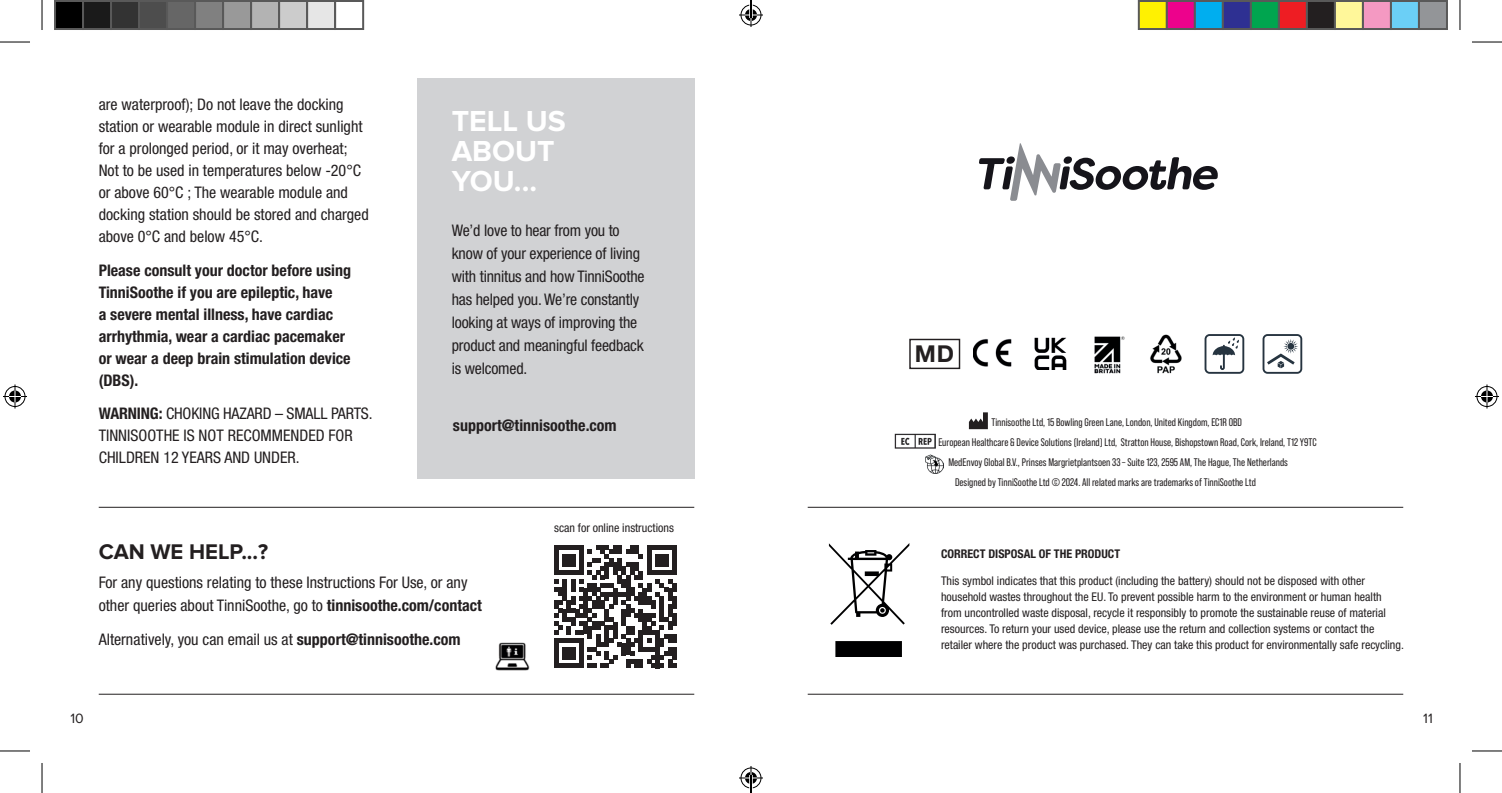
<style>
.page{position:relative;width:1502px;height:793px;background:#fff}
.page>*{position:absolute;margin:0;border:0;box-sizing:border-box;transform-origin:0 0}
.t1{font:700 30px/30px "Proxima Nova";color:#fff}
.t2{font:700 23.2px "Helvetica Neue LT Pro";color:#231f20}
.t3{font:700 22px "Proxima Nova";color:#231f20}
.t4{font:condensed 16px/22px "Helvetica Neue LT Std";color:#231f20}
.t5{font:700 condensed 16px/22px "Helvetica Neue LT Std";color:#231f20}
.t6{font:14px "Proxima Nova";color:#231f20}
.t7{font:condensed 12px/16px "Helvetica Neue LT Std";color:#231f20}
.t8{font:700 condensed 12px "Helvetica Neue LT Std";color:#231f20}
.t9{font:11px "Bebas Neue Pro";color:#231f20}
.s1{font-weight:700}
</style>
<div class="page">
<hr style="left:99px;top:507px;width:595px;height:1px;background:#231f20">
<hr style="left:99px;top:694px;width:595px;height:1px;background:#231f20">
<svg style="left:554px;top:545px;width:122px;height:123px"></svg>
<hr style="left:807px;top:507px;width:596px;height:1px;background:#231f20">
<hr style="left:807px;top:694px;width:596px;height:1px;background:#231f20">
<svg style="left:829px;top:543px;width:80px;height:113px"></svg>
<img style="left:495px;top:642px;width:35px;height:29px">
<div style="left:417px;top:78px;width:277px;height:401px;background:#d1d2d4"></div>
<svg style="left:979px;top:143px;width:239px;height:58px"></svg>
<img style="left:973px;top:339px;width:38px;height:28px">
<img style="left:1034px;top:338px;width:32px;height:32px">
<img style="left:1094px;top:336px;width:31px;height:38px">
<img style="left:1150px;top:334px;width:32px;height:40px">
<div style="left:909px;top:339px;width:51px;height:30px;border:1px solid #231f20"></div>
<svg style="left:1204px;top:334px;width:40px;height:40px"></svg>
<svg style="left:1262px;top:334px;width:40px;height:40px"></svg>
<svg style="left:968px;top:412px;width:19px;height:17px"></svg>
<img style="left:894px;top:433px;width:41px;height:15px">
<img style="left:925px;top:454px;width:19px;height:19px">
<hr style="left:0;top:42px;width:30px;height:1px;background:#000">
<hr style="left:1471px;top:42px;width:30px;height:1px;background:#000">
<hr style="left:0;top:750px;width:30px;height:1px;background:#000">
<hr style="left:1471px;top:750px;width:30px;height:1px;background:#000">
<hr style="left:42px;top:0;width:1px;height:30px;background:#000">
<hr style="left:42px;top:763px;width:1px;height:30px;background:#000">
<hr style="left:1459px;top:0;width:1px;height:30px;background:#000">
<hr style="left:1459px;top:763px;width:1px;height:30px;background:#000">
<svg style="left:3px;top:384px;width:24px;height:24px"></svg>
<svg style="left:1475px;top:384px;width:23px;height:24px"></svg>
<div style="left:55px;top:1px;width:28px;height:28px;background:#000"></div>
<div style="left:54px;top:0;width:30px;height:30px;border:2px solid #595959"></div>
<div style="left:83px;top:1px;width:28px;height:28px;background:#1a1a1a"></div>
<div style="left:82px;top:0;width:30px;height:30px;border:2px solid #595959"></div>
<div style="left:111px;top:1px;width:28px;height:28px;background:#333"></div>
<div style="left:110px;top:0;width:30px;height:30px;border:2px solid #595959"></div>
<div style="left:139px;top:1px;width:28px;height:28px;background:#4d4d4d"></div>
<div style="left:138px;top:0;width:30px;height:30px;border:2px solid #595959"></div>
<div style="left:167px;top:1px;width:28px;height:28px;background:#666"></div>
<div style="left:166px;top:0;width:30px;height:30px;border:2px solid #595959"></div>
<div style="left:195px;top:1px;width:28px;height:28px;background:#808080"></div>
<div style="left:194px;top:0;width:30px;height:30px;border:2px solid #595959"></div>
<div style="left:223px;top:1px;width:28px;height:28px;background:#999"></div>
<div style="left:222px;top:0;width:30px;height:30px;border:2px solid #595959"></div>
<div style="left:251px;top:1px;width:28px;height:28px;background:#b3b3b3"></div>
<div style="left:250px;top:0;width:30px;height:30px;border:2px solid #595959"></div>
<div style="left:279px;top:1px;width:28px;height:28px;background:#ccc"></div>
<div style="left:278px;top:0;width:30px;height:30px;border:2px solid #595959"></div>
<div style="left:307px;top:1px;width:28px;height:28px;background:#e6e6e6"></div>
<div style="left:306px;top:0;width:30px;height:30px;border:2px solid #595959"></div>
<div style="left:334px;top:0;width:30px;height:30px;border:2px solid #595959"></div>
<div style="left:1138px;top:1px;width:28px;height:28px;background:#fff101"></div>
<div style="left:1137px;top:0;width:30px;height:30px;border:2px solid #595959"></div>
<div style="left:1166px;top:1px;width:28px;height:28px;background:#ed028c"></div>
<div style="left:1165px;top:0;width:30px;height:30px;border:2px solid #595959"></div>
<div style="left:1194px;top:1px;width:28px;height:28px;background:#00aeef"></div>
<div style="left:1193px;top:0;width:30px;height:30px;border:2px solid #595959"></div>
<div style="left:1222px;top:1px;width:28px;height:28px;background:#2e3092"></div>
<div style="left:1221px;top:0;width:30px;height:30px;border:2px solid #595959"></div>
<div style="left:1250px;top:1px;width:28px;height:28px;background:#00a54f"></div>
<div style="left:1249px;top:0;width:30px;height:30px;border:2px solid #595959"></div>
<div style="left:1278px;top:1px;width:28px;height:28px;background:#ee1d23"></div>
<div style="left:1277px;top:0;width:30px;height:30px;border:2px solid #595959"></div>
<div style="left:1306px;top:1px;width:28px;height:28px;background:#231f20"></div>
<div style="left:1305px;top:0;width:30px;height:30px;border:2px solid #595959"></div>
<div style="left:1334px;top:1px;width:28px;height:28px;background:#fff79a"></div>
<div style="left:1333px;top:0;width:30px;height:30px;border:2px solid #595959"></div>
<div style="left:1362px;top:1px;width:28px;height:28px;background:#f499c2"></div>
<div style="left:1361px;top:0;width:30px;height:30px;border:2px solid #595959"></div>
<div style="left:1390px;top:1px;width:28px;height:28px;background:#6bcff6"></div>
<div style="left:1389px;top:0;width:30px;height:30px;border:2px solid #595959"></div>
<div style="left:1418px;top:1px;width:28px;height:28px;background:#939598"></div>
<div style="left:1417px;top:0;width:30px;height:30px;border:2px solid #595959"></div>
<svg style="left:739px;top:0;width:24px;height:27px"></svg>
<svg style="left:739px;top:766px;width:24px;height:27px"></svg>
<p class="t4" style="left:99px;top:93px;width:271px">are waterproof); Do not leave the docking station or wearable module in direct sunlight for a prolonged period, or it may overheat; Not to be used in temperatures below -20°C or above 60°C ; The wearable module and docking station should be stored and charged above 0°C and below 45°C.</p>
<p class="t5" style="left:99px;top:259px;width:254px">Please consult your doctor before using TinniSoothe if you are epileptic, have<br>a severe mental illness, have cardiac arrhythmia, wear a cardiac pacemaker or wear a deep brain stimulation device (DBS).</p>
<p class="t4" style="left:99px;top:402px;width:275px"><span class="s1">WARNING:</span> CHOKING HAZARD – SMALL PARTS.<br>TINNISOOTHE IS NOT RECOMMENDED FOR<br>CHILDREN 12 YEARS AND UNDER.</p>
<h1 class="t1" style="left:452px;top:107px;width:116px">TELL US<br>ABOUT<br>YOU...</h1>
<p class="t4" style="left:452px;top:218px;width:194px;line-height:23px">We’d love to hear from you to know of your experience of living with tinnitus and how TinniSoothe has helped you. We’re constantly looking at ways of improving the product and meaningful feedback is welcomed.</p>
<p class="t5" style="left:453px;top:414px;width:165px">support@tinnisoothe.com</p>
<p class="t7" style="left:554px;top:519px;width:121px">scan for online instructions</p>
<h3 class="t3" style="left:99px;top:539px;width:171px">CAN WE HELP...?</h3>
<p class="t4" style="left:99px;top:570px;width:385px;line-height:23px">For any questions relating to these Instructions For Use, or any other queries about TinniSoothe, go to <span class="s1">tinnisoothe.com/contact</span></p>
<p class="t4" style="left:99px;top:628px;width:363px">Alternatively, you can email us at <span class="s1">support@tinnisoothe.com</span></p>
<h2 class="t2" style="left:914px;top:340px;width:41px">MD</h2>
<p class="t9" style="left:991px;top:416px;width:252px">Tinnisoothe Ltd, 15 Bowling Green Lane, London, United Kingdom, EC1R 0BD</p>
<p class="t9" style="left:938px;top:436px;width:380px">European Healthcare &amp; Device Solutions (Ireland) Ltd, Stratton House, Bishopstown Road, Cork, Ireland, T12 Y9TC</p>
<p class="t9" style="left:948px;top:456px;width:341px">MedEnvoy Global B.V., Prinses Margrietplantsoen 33 – Suite 123, 2595 AM, The Hague, The Netherlands</p>
<p class="t9" style="left:955px;top:476px;width:302px">Designed by TinniSoothe Ltd © 2024. All related marks are trademarks of TinniSoothe Ltd</p>
<p class="t8" style="left:941px;top:546px;width:181px">CORRECT DISPOSAL OF THE PRODUCT</p>
<p class="t7" style="left:941px;top:572px;width:464px">This symbol indicates that this product (including the battery) should not be disposed with other household wastes throughout the EU. To prevent possible harm to the environment or human health from uncontrolled waste disposal, recycle it responsibly to promote the sustainable reuse of material resources. To return your used device, please use the return and collection systems or contact the retailer where the product was purchased. They can take this product for environmentally safe recycling.</p>
<p class="t6" style="left:70px;top:710px;width:15px">10</p>
<p class="t6" style="left:1423px;top:710px;width:11px">11</p>
</div>
